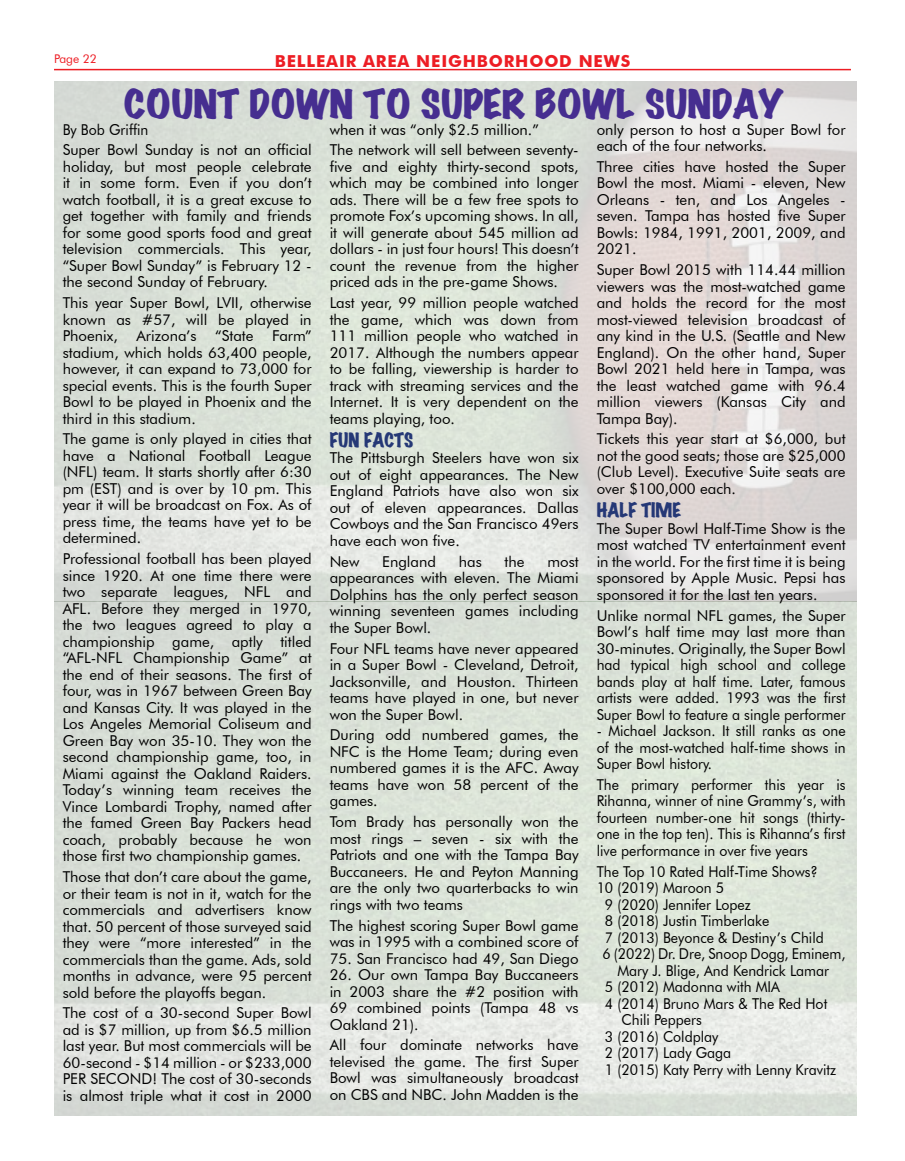
<style>
.page{position:relative;width:905px;height:1161px;background:#fff}
.page>*{position:absolute;margin:0;border:0;box-sizing:border-box;transform-origin:0 0}
.t1{font:36px "Marker Felt Wide";color:#462e90;scale:1.09 1}
.t2{font:18px "Marker Felt Wide";color:#253876}
.t3{font:700 16.5px "Futura BT";letter-spacing:.05em;color:#ed1d24}
.t4{font:15px/16.5px "Futura BT";color:#000;text-align:justify}
.t5{font:15px/16.5px "Futura BT";color:#000;text-align:justify;scale:.94 1}
.t6{font:12px "Futura BT";color:#ed1d24}
</style>
<div class="page">
<hr style="left:54px;top:69px;width:796px;height:1px;background:#ed1d24">
<p class="t6" style="left:54px;top:52px;width:44px">Page 22</p>
<p class="t3" style="left:275px;top:51px;width:357px">BELLEAIR AREA NEIGHBORHOOD NEWS</p>
<h1 class="t1" style="left:124px;top:86px;width:607px">COUNT DOWN TO SUPER BOWL SUNDAY</h1>
<p class="t5" style="left:63px;top:119px;width:266px;line-height:20.9px">By Bob Griffin<br>Super Bowl Sunday is not an official</p>
<p class="t4" style="left:63px;top:158px;width:250px">holiday, but most people celebrate it in some form. Even if you don’t watch football, it is a great excuse to get together with family and friends for some good sports food and great television commercials. This year, “Super Bowl Sunday” is February 12 - the second Sunday of February.</p>
<p class="t4" style="left:63px;top:294px;width:250px">This year Super Bowl, LVII, otherwise known as #57, will be played in Phoenix, Arizona’s “State Farm” stadium, which holds 63,400 people, however, it can expand to 73,000 for special events. This is the fourth Super Bowl to be played in Phoenix and the third in this stadium.</p>
<p class="t4" style="left:63px;top:431px;width:250px">The game is only played in cities that have a National Football League (NFL) team. It starts shortly after 6:30 pm (EST) and is over by 10 pm. This year it will be broadcast on Fox. As of press time, the teams have yet to be determined.</p>
<p class="t4" style="left:63px;top:551px;width:250px">Professional football has been played since 1920. At one time there were two separate leagues, NFL and AFL. Before they merged in 1970, the two leagues agreed to play a championship game, aptly titled “AFL-NFL Championship Game” at the end of their seasons. The first of four, was in 1967 between Green Bay and Kansas City. It was played in the Los Angeles Memorial Coliseum and Green Bay won 35-10. They won the second championship game, too, in Miami against the Oakland Raiders.<br>Today’s winning team receives the Vince Lombardi Trophy, named after the famed Green Bay Packers head coach, probably because he won those first two championship games.</p>
<p class="t4" style="left:63px;top:868px;width:250px">Those that don’t care about the game, or their team is not in it, watch for the commercials and advertisers know that. 50 percent of those surveyed said they were “more interested” in the commercials than the game. Ads, sold months in advance, were 95 percent sold before the playoffs began.</p>
<p class="t4" style="left:63px;top:1005px;width:250px">The cost of a 30-second Super Bowl ad is $7 million, up from $6.5 million last year. But most commercials will be 60-second - $14 million - or $233,000<br>PER SECOND! The cost of 30-seconds is almost triple what it cost in 2000</p>
<p class="t4" style="left:329px;top:119px;width:250px;line-height:20.9px">when it was “only $2.5 million.”<br>The network will sell between seventy-</p>
<p class="t4" style="left:329px;top:158px;width:250px">five and eighty thirty-second spots, which may be combined into longer ads. There will be a few free spots to promote Fox’s upcoming shows. In all, it will generate about 545 million ad dollars - in just four hours! This doesn’t count the revenue from the higher priced ads in the pre-game Shows.</p>
<p class="t4" style="left:329px;top:294px;width:250px">Last year, 99 million people watched the game, which was down from 111 million people who watched in 2017. Although the numbers appear to be falling, viewership is harder to track with streaming services and the Internet. It is very dependent on the teams playing, too.</p>
<p class="t2" style="left:329px;top:431px;width:85px">FUN FACTS</p>
<p class="t4" style="left:329px;top:450px;width:250px">The Pittsburgh Steelers have won six out of eight appearances. The New England Patriots have also won six out of eleven appearances. Dallas Cowboys and the San Francisco 49ers have each won five.</p>
<p class="t4" style="left:329px;top:553px;width:31px">New</p>
<p class="t4" style="left:382px;top:553px;width:55px">England</p>
<p class="t4" style="left:459px;top:553px;width:24px">has</p>
<p class="t4" style="left:504px;top:553px;width:21px">the</p>
<p class="t4" style="left:596px;top:121px;width:250px">only person to host a Super Bowl for each of the four networks.</p>
<p class="t4" style="left:596px;top:158px;width:250px">Three cities have hosted the Super Bowl the most. Miami - eleven, New Orleans - ten, and Los Angeles - seven. Tampa has hosted five Super Bowls: 1984, 1991, 2001, 2009, and 2021.</p>
<p class="t4" style="left:596px;top:261px;width:250px">Super Bowl 2015 with 114.44 million viewers was the most-watched game and holds the record for the most most-viewed television broadcast of any kind in the U.S. (Seattle and New England). On the other hand, Super Bowl 2021 held here in Tampa, was the least watched game with 96.4 million viewers (Kansas City and Tampa Bay).</p>
<p class="t4" style="left:596px;top:431px;width:250px">Tickets this year start at $6,000, but not the good seats; those are $25,000 (Club Level). Executive Suite seats are over $100,000 each.</p>
<p class="t2" style="left:596px;top:501px;width:86px">HALF TIME</p>
<p class="t4" style="left:596px;top:520px;width:250px">The Super Bowl Half-Time Show is the most watched TV entertainment event in the world. For the first time it is being sponsored by Apple Music. Pepsi has sponsored it for the last ten years.</p>
<p class="t4" style="left:596px;top:607px;width:250px">Unlike normal NFL games, the Super Bowl’s half time may last more than 30-minutes. Originally, the Super Bowl had typical high school and college bands play at half time. Later, famous artists were added. 1993 was the first Super Bowl to feature a single performer</p>
<p class="t5" style="left:596px;top:722px;width:266px">- Michael Jackson. It still ranks as one of the most-watched half-time shows in Super Bowl history.</p>
<p class="t5" style="left:596px;top:776px;width:266px">The primary performer this year is Rihanna, winner of nine Grammy’s, with fourteen number-one hit songs (thirty&shy;one in the top ten). This is Rihanna’s first live performance in over five years</p>
<p class="t5" style="left:596px;top:863px;width:237px">The Top 10 Rated Half-Time Shows?</p>
<p class="t5" style="left:596px;top:879px;width:137px">10 (2019) Maroon 5</p>
<p class="t5" style="left:605px;top:896px;width:157px">9 (2020) Jennifer Lopez</p>
<p class="t5" style="left:605px;top:912px;width:176px">8 (2018) Justin Timberlake</p>
<p class="t5" style="left:605px;top:929px;width:234px">7 (2013) Beyonce &amp; Destiny’s Child</p>
<p class="t5" style="left:602px;top:945px;width:260px">6 (2022) Dr. Dre, Snoop Dogg, Eminem,</p>
<p class="t5" style="left:617px;top:962px;width:227px">Mary J. Blige, And Kendrick Lamar</p>
<p class="t5" style="left:605px;top:978px;width:188px">5 (2012) Madonna with MIA</p>
<p class="t5" style="left:605px;top:995px;width:238px">4 (2014) Bruno Mars &amp; The Red Hot</p>
<p class="t5" style="left:621px;top:1011px;width:87px">Chili Peppers</p>
<p class="t5" style="left:605px;top:1028px;width:122px">3 (2016) Coldplay</p>
<p class="t5" style="left:605px;top:1044px;width:136px">2 (2017) Lady Gaga</p>
<p class="t5" style="left:605px;top:1061px;width:247px">1 (2015) Katy Perry with Lenny Kravitz</p>
<p class="t4" style="left:329px;top:553px;width:250px;text-indent:218px">most appearances with eleven. The Miami Dolphins has the only perfect season winning seventeen games including the Super Bowl.</p>
<p class="t4" style="left:329px;top:640px;width:250px">Four NFL teams have never appeared in a Super Bowl - Cleveland, Detroit, Jacksonville, and Houston. Thirteen teams have played in one, but never won the Super Bowl.</p>
<p class="t4" style="left:329px;top:727px;width:250px">During odd numbered games, the NFC is the Home Team; during even numbered games it is the AFC. Away teams have won 58 percent of the games.</p>
<p class="t4" style="left:329px;top:813px;width:250px">Tom Brady has personally won the most rings – seven - six with the Patriots and one with the Tampa Bay Buccaneers. He and Peyton Manning are the only two quarterbacks to win rings with two teams</p>
<p class="t4" style="left:329px;top:917px;width:250px">The highest scoring Super Bowl game was in 1995 with a combined score of</p>
<p class="t4" style="left:329px;top:950px;width:250px">75. San Francisco had 49, San Diego</p>
<p class="t4" style="left:329px;top:966px;width:250px">26. Our own Tampa Bay Buccaneers in 2003 share the #2 position with 69 combined points (Tampa 48 vs Oakland 21).</p>
<p class="t4" style="left:329px;top:1037px;width:250px">All four dominate networks have televised the game. The first Super Bowl was simultaneously broadcast on CBS and NBC. John Madden is the</p>
</div>
